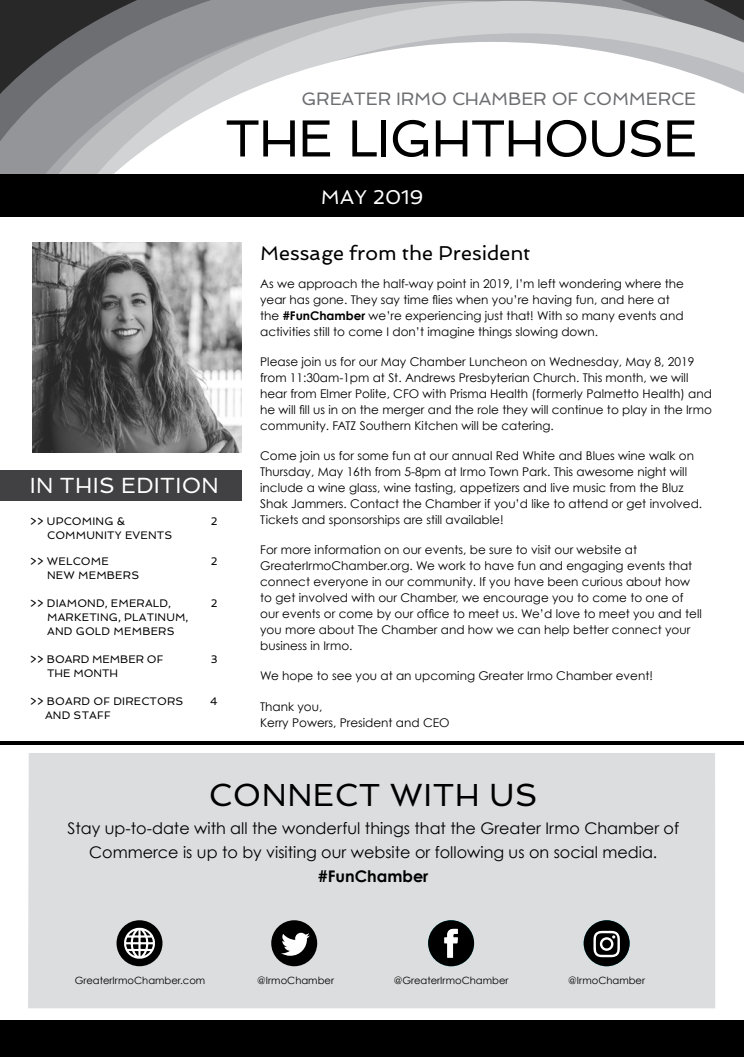
<style>
.page{position:relative;width:744px;height:1057px;background:#fff}
.page>*{position:absolute;margin:0;border:0;box-sizing:border-box;transform-origin:0 0}
.t1{font:52.1px "Spinnaker";letter-spacing:-.03em;color:#000}
.t2{font:32px "Spinnaker";letter-spacing:.015em;color:#000}
.t3{font:22px "Spinnaker";letter-spacing:.015em;color:#fff}
.t4{font:20px "Spinnaker";color:#000}
.t5{font:20px "Spinnaker";color:#fff}
.t6{font:18px "Spinnaker";letter-spacing:-.01em;color:#6d6e71}
.t7{font:16px/24px "Century Gothic";color:#000;text-align:center}
.t8{font:700 16px "Century Gothic";color:#000}
.t9{font:12px/16px "Century Gothic";color:#000}
.t10{font:11px/14px "Spinnaker";letter-spacing:.015em;color:#000}
.t11{font:11px "Spinnaker";letter-spacing:-.005em;color:#000}
.t12{font:10px "Century Gothic";color:#000}
.s1{font-weight:700}
</style>
<div class="page">
<div style="left:0;top:1020px;width:744px;height:36px;background:#000"></div>
<svg style="left:16px;top:1px;width:728px;height:41px;background:#97989a"></svg>
<svg style="left:22px;top:33px;width:722px;height:9px;background:#abadaf"></svg>
<svg style="left:0;top:42px;width:744px;height:132px"></svg>
<div style="left:0;top:174px;width:744px;height:42px;background:#000"></div>
<img style="left:32px;top:243px;width:209px;height:209px">
<div style="left:0;top:470px;width:241px;height:30px;background:#414042"></div>
<hr style="left:0;top:741px;width:744px;height:3px;background:#000">
<div style="left:28px;top:753px;width:687px;height:254px;background:#dcddde"></div>
<div style="left:117px;top:919px;width:45px;height:46px;background:#000;border-radius:50%"></div>
<svg style="left:124px;top:927px;width:31px;height:31px"></svg>
<div style="left:428px;top:919px;width:46px;height:46px;background:#000;border-radius:50%"></div>
<svg style="left:444px;top:928px;width:14px;height:29px"></svg>
<div style="left:584px;top:919px;width:46px;height:46px;background:#000;border-radius:50%"></div>
<div style="left:271px;top:919px;width:46px;height:46px;background:#000;border-radius:50%"></div>
<svg style="left:281px;top:932px;width:29px;height:23px"></svg>
<svg style="left:593px;top:930px;width:27px;height:26px"></svg>
<h3 class="t6" style="left:301px;top:88px;width:396px">GREATER IRMO CHAMBER OF COMMERCE</h3>
<h1 class="t1" style="left:225px;top:107px;width:474px">THE LIGHTHOUSE</h1>
<h3 class="t3" style="left:30px;top:472px;width:191px">IN THIS EDITION</h3>
<p class="t10" style="left:30px;top:514px;width:97px">&gt;&gt; UPCOMING &amp;</p>
<p class="t10" style="left:211px;top:514px;width:8px">2</p>
<p class="t10" style="left:47px;top:528px;width:127px">COMMUNITY EVENTS</p>
<p class="t10" style="left:30px;top:554px;width:81px">&gt;&gt; WELCOME</p>
<p class="t10" style="left:211px;top:554px;width:8px">2</p>
<p class="t10" style="left:47px;top:568px;width:94px">NEW MEMBERS</p>
<p class="t10" style="left:30px;top:596px;width:143px">&gt;&gt; DIAMOND, EMERALD,</p>
<p class="t10" style="left:211px;top:596px;width:8px">2</p>
<p class="t10" style="left:47px;top:610px;width:143px">MARKETING, PLATINUM,<br>AND GOLD MEMBERS</p>
<p class="t11" style="left:30px;top:652px;width:135px">&gt;&gt; BOARD MEMBER OF</p>
<p class="t10" style="left:211px;top:652px;width:8px">3</p>
<p class="t11" style="left:47px;top:666px;width:72px">THE MONTH</p>
<p class="t10" style="left:30px;top:694px;width:155px">&gt;&gt; BOARD OF DIRECTORS</p>
<p class="t10" style="left:210px;top:694px;width:9px">4</p>
<p class="t10" style="left:45px;top:708px;width:67px">AND STAFF</p>
<h3 class="t5" style="left:321px;top:185px;width:104px">MAY 2019</h3>
<h3 class="t4" style="left:260px;top:241px;width:272px">Message from the President</h3>
<p class="t9" style="left:260px;top:275px;width:425px">As we approach the half-way point in 2019, I’m left wondering where the year has gone. They say time flies when you’re having fun, and here at the <span class="s1">#FunChamber</span> we’re experiencing just that! With so many events and activities still to come I don’t imagine things slowing down.</p>
<p class="t9" style="left:260px;top:353px;width:453px">Please join us for our May Chamber Luncheon on Wednesday, May 8, 2019 from 11:30am-1pm at St. Andrews Presbyterian Church. This month, we will hear from Elmer Polite, CFO with Prisma Health (formerly Palmetto Health) and he will fill us in on the merger and the role they will continue to play in the Irmo community. FATZ Southern Kitchen will be catering.</p>
<p class="t9" style="left:260px;top:447px;width:444px">Come join us for some fun at our annual Red White and Blues wine walk on Thursday, May 16th from 5-8pm at Irmo Town Park. This awesome night will include a wine glass, wine tasting, appetizers and live music from the Bluz Shak Jammers. Contact the Chamber if you’d like to attend or get involved.<br>Tickets and sponsorships are still available!</p>
<p class="t9" style="left:260px;top:541px;width:443px">For more information on our events, be sure to visit our website at GreaterIrmoChamber.org. We work to have fun and engaging events that connect everyone in our community. If you have been curious about how to get involved with our Chamber, we encourage you to come to one of our events or come by our office to meet us. We’d love to meet you and tell you more about The Chamber and how we can help better connect your business in Irmo.</p>
<p class="t9" style="left:260px;top:667px;width:394px">We hope to see you at an upcoming Greater Irmo Chamber event!</p>
<p class="t9" style="left:260px;top:697px;width:191px">Thank you,<br>Kerry Powers, President and CEO</p>
<h2 class="t2" style="left:209px;top:776px;width:330px">CONNECT WITH US</h2>
<h3 class="t7" style="left:68px;top:816px;width:613px">Stay up-to-date with all the wonderful things that the Greater Irmo Chamber of<br>Commerce is up to by visiting our website or following us on social media.</h3>
<h3 class="t8" style="left:318px;top:866px;width:112px">#FunChamber</h3>
<p class="t12" style="left:75px;top:973px;width:132px">GreaterIrmoChamber.com</p>
<p class="t12" style="left:257px;top:973px;width:78px">@IrmoChamber</p>
<p class="t12" style="left:394px;top:973px;width:116px">@GreaterIrmoChamber</p>
<p class="t12" style="left:568px;top:973px;width:78px">@IrmoChamber</p>
</div>
